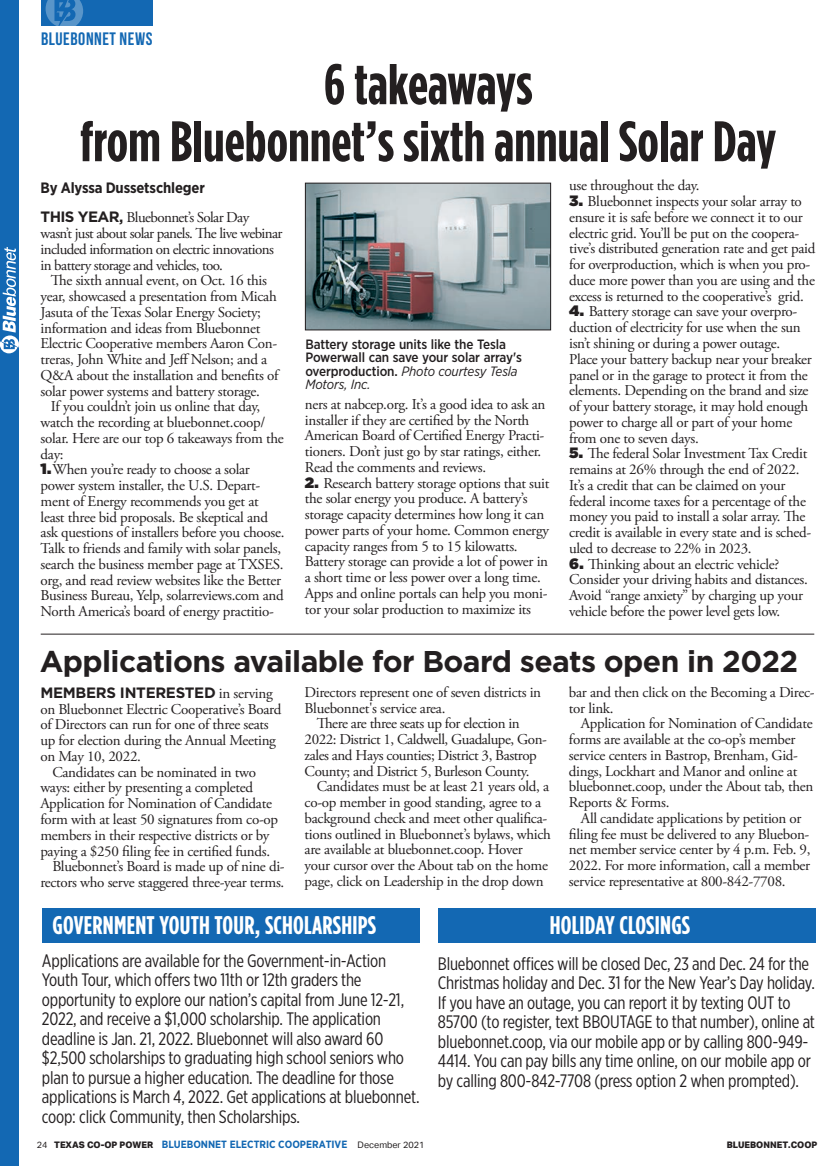
<style>
.page{position:relative;width:829px;height:1166px;background:#fff}
.page>*{position:absolute;margin:0;border:0;box-sizing:border-box;transform-origin:0 0}
.t1{font:700 57px/57px "Gotham Condensed";color:#231f20;text-align:center}
.t2{font:700 30px "Gotham";letter-spacing:-.02em;color:#231f20}
.t3{font:700 25.5px "Gotham Condensed";letter-spacing:.01em;color:#fff}
.t4{font:18px/19.5px "Gotham X Narrow";letter-spacing:-.01em;color:#231f20}
.t5{font:700 18px "Bebas Neue";letter-spacing:.03em;color:#1368b3}
.t6{font:15px/15.8px "Adobe Garamond Pro";letter-spacing:-.02em;color:#231f20}
.t7{font:15px/15.8px "Adobe Garamond Pro";letter-spacing:-.04em;color:#231f20}
.t8{font:700 15px "Gotham";letter-spacing:-.02em;color:#231f20}
.t9{font:700 15px "Gotham Narrow";letter-spacing:-.01em;color:#231f20}
.t10{font:500 13.5px/13.5px "Gotham Narrow";letter-spacing:-.01em;color:#231f20}
.t11{font:700 10.5px "Gotham Narrow";color:#1368b3}
.t12{font:800 9px "Aktiv Grotesk";color:#231f20}
.s1{font-family:"Gotham";font-weight:700}
.s2{font-family:"Gotham";font-weight:900}
.s3{font-weight:400;font-style:italic}
.s4{font-family:"Adobe Garamond Pro";font-weight:400}
.s5{font-family:"Aktiv Grotesk";font-weight:400;font-size:9px;color:#231f20}
.s6{font-family:"Aktiv Grotesk";font-weight:800;font-size:9px;color:#231f20}
</style>
<div class="page">
<div style="left:0;top:0;width:19px;height:1166px;background:#1368b3"></div>
<svg style="left:0;top:247px;width:19px;height:106px"></svg>
<div style="left:41px;top:0;width:111px;height:26px;background:#1368b3"></div>
<svg style="left:46px;top:0;width:37px;height:26px"></svg>
<div style="left:438px;top:908px;width:376px;height:35px;background:#1368b3"></div>
<div style="left:42px;top:908px;width:377px;height:35px;background:#1368b3"></div>
<hr style="left:41px;top:634px;width:772px;height:1px;background:#231f20">
<img style="left:307px;top:185px;width:241px;height:143px">
<div style="left:305px;top:183px;width:245px;height:147px;border:1px solid #231f20"></div>
<p class="t5" style="left:41px;top:29px;width:113px">BLUEBONNET NEWS</p>
<h1 class="t1" style="left:80px;top:56px;width:697px">6 takeaways<br>from Bluebonnet’s sixth annual Solar Day</h1>
<p class="t9" style="left:41px;top:178px;width:166px">By Alyssa Dussetschleger</p>
<p class="t7" style="left:41px;top:210px;width:243px"><span class="s1">THIS YEAR,</span> Bluebonnet’s Solar Day wasn’t just about solar panels. The live webinar included information on electric innovations in battery storage and vehicles, too.</p>
<p class="t6" style="left:41px;top:273px;width:239px;text-indent:10px">The sixth annual event, on Oct. 16 this year, showcased a presentation from Micah Jasuta of the Texas Solar Energy Society; information and ideas from Bluebonnet Electric Cooperative members Aaron Con&shy;treras, John White and Jeff Nelson; and a Q&amp;A about the installation and benefits of solar power systems and battery storage.</p>
<p class="t6" style="left:41px;top:399px;width:245px;text-indent:10px">If you couldn’t join us online that day, watch the recording at bluebonnet.coop/ solar. Here are our top 6 takeaways from the day:<br><span class="s2">1.</span>When you’re ready to choose a solar power system installer, the U.S. Depart&shy;ment of Energy recommends you get at least three bid proposals. Be skeptical and ask questions of installers before you choose.<br>Talk to friends and family with solar panels, search the business member page at TXSES. org, and read review websites like the Better Business Bureau, Yelp, solarreviews.com and North America’s board of energy practitio-</p>
<p class="t6" style="left:305px;top:397px;width:242px">ners at nabcep.org. It’s a good idea to ask an installer if they are certified by the North American Board of Certified Energy Practi&shy;tioners. Don’t just go by star ratings, either.<br>Read the comments and reviews.</p>
<p class="t10" style="left:305px;top:337px;width:218px">Battery storage units like the Tesla<br>Powerwall can save your solar array's overproduction. <span class="s3">Photo courtesy Tesla<br>Motors, Inc.</span></p>
<p class="t6" style="left:305px;top:475px;width:246px"><span class="s2">2.</span> Research battery storage options that suit the solar energy you produce. A battery’s storage capacity determines how long it can power parts of your home. Common energy capacity ranges from 5 to 15 kilowatts.<br>Battery storage can provide a lot of power in a short time or less power over a long time.<br>Apps and online portals can help you moni&shy;tor your solar production to maximize its</p>
<p class="t6" style="left:569px;top:178px;width:132px">use throughout the day.</p>
<p class="t6" style="left:569px;top:194px;width:247px"><span class="s2">3.</span> Bluebonnet inspects your solar array to ensure it is safe before we connect it to our electric grid. You’ll be put on the coopera&shy;tive’s distributed generation rate and get paid for overproduction, which is when you pro&shy;duce more power than you are using and the excess is returned to the cooperative’s grid.</p>
<p class="t6" style="left:569px;top:304px;width:244px"><span class="s2">4.</span> Battery storage can save your overpro&shy;duction of electricity for use when the sun isn’t shining or during a power outage.<br>Place your battery backup near your breaker panel or in the garage to protect it from the elements. Depending on the brand and size of your battery storage, it may hold enough power to charge all or part of your home from one to seven days.</p>
<p class="t6" style="left:569px;top:446px;width:243px"><span class="s2">5.</span> The federal Solar Investment Tax Credit remains at 26% through the end of 2022.<br>It’s a credit that can be claimed on your federal income taxes for a percentage of the money you paid to install a solar array. The credit is available in every state and is sched&shy;uled to decrease to 22% in 2023.</p>
<p class="t6" style="left:569px;top:556px;width:240px"><span class="s2">6.</span> Thinking about an electric vehicle?<br>Consider your driving habits and distances.<br>Avoid “range anxiety” by charging up your vehicle before the power level gets low.</p>
<h2 class="t2" style="left:40px;top:641px;width:759px">Applications available for Board seats open in 2022</h2>
<p class="t8" style="left:40px;top:682px;width:234px">MEMBERS INTERESTED <span class="s4">in serving</span></p>
<p class="t6" style="left:40px;top:701px;width:242px">on Bluebonnet Electric Cooperative’s Board</p>
<p class="t6" style="left:40px;top:717px;width:230px">of Directors can run for one of three seats</p>
<p class="t6" style="left:40px;top:733px;width:237px">up for election during the Annual Meeting</p>
<p class="t6" style="left:40px;top:749px;width:102px">on May 10, 2022.</p>
<p class="t6" style="left:52px;top:764px;width:205px">Candidates can be nominated in two</p>
<p class="t6" style="left:40px;top:780px;width:214px">ways: either by presenting a completed</p>
<p class="t6" style="left:40px;top:796px;width:233px">Application for Nomination of Candidate</p>
<p class="t6" style="left:40px;top:812px;width:239px">form with at least 50 signatures from co-op</p>
<p class="t6" style="left:40px;top:827px;width:230px">members in their respective districts or by</p>
<p class="t6" style="left:40px;top:843px;width:231px">paying a $250 filing fee in certified funds.</p>
<p class="t6" style="left:52px;top:859px;width:234px">Bluebonnet’s Board is made up of nine di-</p>
<p class="t6" style="left:40px;top:875px;width:245px">rectors who serve staggered three-year terms.</p>
<p class="t6" style="left:304px;top:685px;width:238px">Directors represent one of seven districts in<br>Bluebonnet's service area.</p>
<p class="t6" style="left:304px;top:716px;width:244px;text-indent:12px">There are three seats up for election in 2022: District 1, Caldwell, Guadalupe, Gon&shy;zales and Hays counties; District 3, Bastrop County; and District 5, Burleson County.</p>
<p class="t6" style="left:304px;top:779px;width:248px;text-indent:12px">Candidates must be at least 21 years old, a co-op member in good standing, agree to a background check and meet other qualifica&shy;tions outlined in Bluebonnet’s bylaws, which are available at bluebonnet.coop. Hover your cursor over the About tab on the home page, click on Leadership in the drop down</p>
<p class="t6" style="left:568px;top:685px;width:247px">bar and then click on the Becoming a Direc&shy;tor link.</p>
<p class="t6" style="left:568px;top:716px;width:246px;text-indent:12px">Application for Nomination of Candidate forms are available at the co-op’s member service centers in Bastrop, Brenham, Gid&shy;dings, Lockhart and Manor and online at bluebonnet.coop, under the About tab, then Reports &amp; Forms.</p>
<p class="t6" style="left:568px;top:811px;width:243px;text-indent:12px">All candidate applications by petition or filing fee must be delivered to any Bluebon&shy;net member service center by 4 p.m. Feb. 9, 2022. For more information, call a member service representative at 800-842-7708.</p>
<h3 class="t3" style="left:52px;top:909px;width:325px">GOVERNMENT YOUTH TOUR, SCHOLARSHIPS</h3>
<p class="t4" style="left:42px;top:950px;width:379px">Applications are available for the Government-in-Action Youth Tour, which offers two 11th or 12th graders the opportunity to explore our nation’s capital from June 12-21, 2022, and receive a $1,000 scholarship. The application deadline is Jan. 21, 2022. Bluebonnet will also award 60 $2,500 scholarships to graduating high school seniors who plan to pursue a higher education. The deadline for those applications is March 4, 2022. Get applications at bluebonnet. coop: click Community, then Scholarships.</p>
<h3 class="t3" style="left:549px;top:909px;width:142px">HOLIDAY CLOSINGS</h3>
<p class="t4" style="left:437px;top:953px;width:378px">Bluebonnet offices will be closed Dec, 23 and Dec. 24 for the Christmas holiday and Dec. 31 for the New Year’s Day holiday.<br>If you have an outage, you can report it by texting OUT to 85700 (to register, text BBOUTAGE to that number), online at bluebonnet.coop, via our mobile app or by calling 800-949- 4414. You can pay bills any time online, on our mobile app or by calling 800-842-7708 (press option 2 when prompted).</p>
<p class="t11" style="left:37px;top:1137px;width:389px"><span class="s5">24</span> <span class="s6">TEXAS CO-OP POWER</span> BLUEBONNET ELECTRIC COOPERATIVE <span class="s5">December 2021</span></p>
<p class="t12" style="left:726px;top:1139px;width:92px">BLUEBONNET.COOP</p>
</div>
